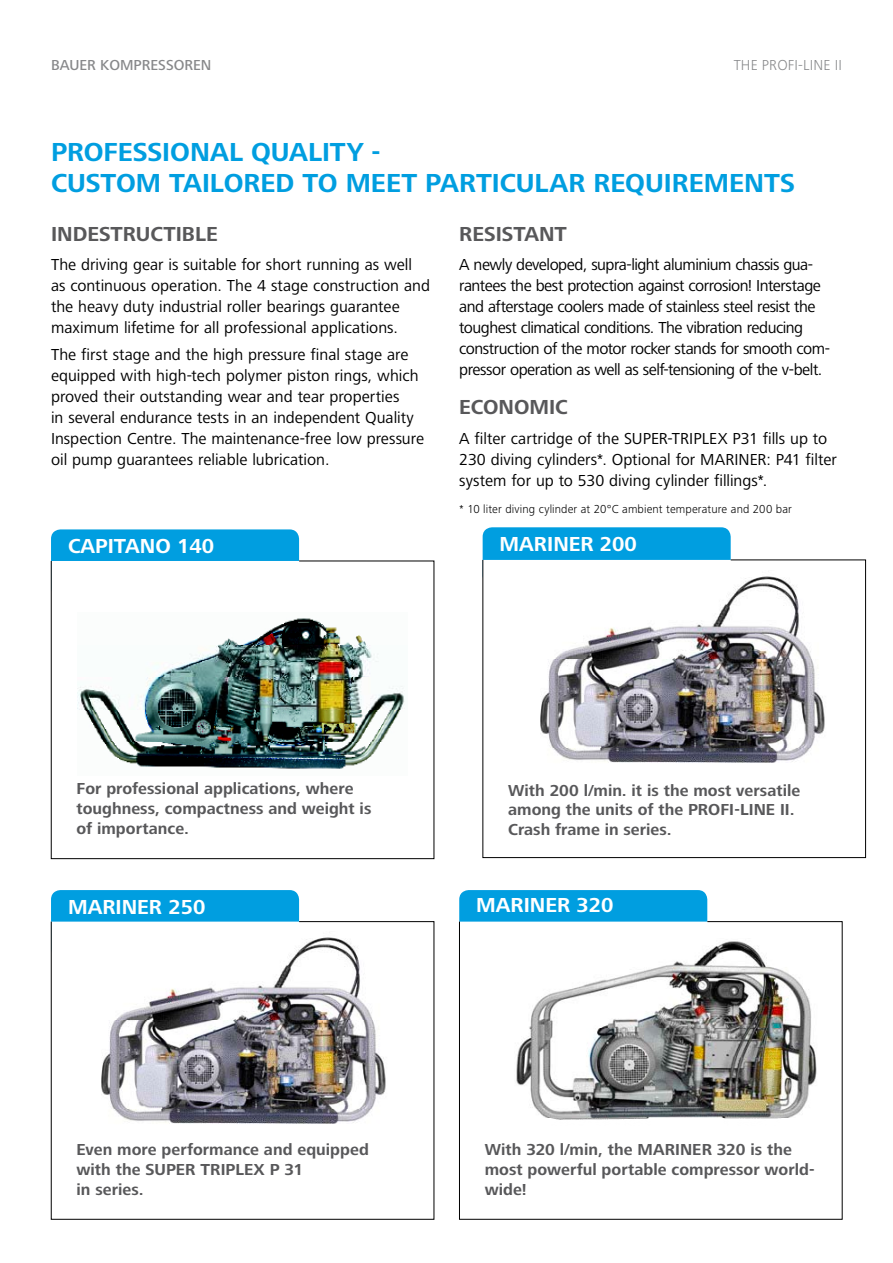
<style>
.page{position:relative;width:893px;height:1263px;background:#fff}
.page>*{position:absolute;margin:0;border:0;box-sizing:border-box;transform-origin:0 0}
.t1{font:700 27px/31px "Frutiger Next LT";color:#009ee0}
.t2{font:700 21px "Frutiger Next LT";color:#fff}
.t3{font:700 21px "Frutiger Next LT";color:#58585a}
.t4{font:16.5px/21px "Frutiger Next LT";letter-spacing:-.005em;color:#000}
.t5{font:16.5px/21px "Frutiger Next LT";letter-spacing:-.03em;color:#000}
.t6{font:700 16.5px/19.8px "Frutiger Next LT";color:#58585a}
.t7{font:500 15px "Frutiger Next LT";color:#87888a}
.t8{font:300 15px "Frutiger Next LT";letter-spacing:.01em;color:#87888a}
.t9{font:300 12px "Frutiger Next LT";letter-spacing:.01em;color:#000}
</style>
<div class="page">
<div style="left:51px;top:890px;width:248px;height:68px;background:#009ee0;border-radius:9px"></div>
<svg style="left:51px;top:921px;width:383px;height:299px"></svg>
<img style="left:95px;top:932px;width:302px;height:203px">
<div style="left:459px;top:890px;width:248px;height:68px;background:#009ee0;border-radius:9px"></div>
<svg style="left:459px;top:921px;width:384px;height:299px"></svg>
<img style="left:514px;top:938px;width:307px;height:188px">
<div style="left:483px;top:527px;width:248px;height:58px;background:#009ee0;border-radius:9px"></div>
<svg style="left:482px;top:559px;width:384px;height:299px"></svg>
<img style="left:534px;top:570px;width:302px;height:203px">
<div style="left:51px;top:529px;width:248px;height:68px;background:#009ee0;border-radius:9px"></div>
<svg style="left:51px;top:560px;width:383px;height:299px"></svg>
<img style="left:77px;top:613px;width:331px;height:163px">
<p class="t7" style="left:51px;top:57px;width:162px">BAUER KOMPRESSOREN</p>
<p class="t8" style="left:734px;top:57px;width:110px">THE PROFI-LINE II</p>
<h1 class="t1" style="left:51px;top:137px;width:746px">PROFESSIONAL QUALITY -<br>CUSTOM TAILORED TO MEET PARTICULAR REQUIREMENTS</h1>
<p class="t3" style="left:51px;top:222px;width:168px">INDESTRUCTIBLE</p>
<p class="t4" style="left:51px;top:254px;width:380px">The driving gear is suitable for short running as well as continuous operation. The 4 stage construction and the heavy duty industrial roller bearings guarantee maximum lifetime for all professional applications.</p>
<p class="t4" style="left:51px;top:344px;width:375px">The first stage and the high pressure final stage are equipped with high-tech polymer piston rings, which proved their outstanding wear and tear properties<br>in several endurance tests in an independent Quality Inspection Centre. The maintenance-free low pressure oil pump guarantees reliable lubrication.</p>
<p class="t3" style="left:459px;top:222px;width:109px">RESISTANT</p>
<p class="t5" style="left:459px;top:254px;width:372px">A newly developed, supra-light aluminium chassis gua&shy;rantees the best protection against corrosion! Interstage and afterstage coolers made of stainless steel resist the toughest climatical conditions. The vibration reducing construction of the motor rocker stands for smooth com&shy;pressor operation as well as self-tensioning of the v-belt.</p>
<p class="t3" style="left:459px;top:396px;width:110px">ECONOMIC</p>
<p class="t4" style="left:459px;top:428px;width:379px">A filter cartridge of the SUPER-TRIPLEX P31 fills up to<br>230 diving cylinders*. Optional for MARINER: P41 filter system for up to 530 diving cylinder fillings*.</p>
<p class="t9" style="left:459px;top:503px;width:334px">* 10 liter diving cylinder at 20°C ambient temperature and 200 bar</p>
<p class="t2" style="left:68px;top:535px;width:148px">CAPITANO 140</p>
<p class="t2" style="left:500px;top:533px;width:139px">MARINER 200</p>
<p class="t6" style="left:77px;top:779px;width:296px">For professional applications, where toughness, compactness and weight is of importance.</p>
<p class="t6" style="left:508px;top:780px;width:294px">With 200 l/min. it is the most versatile among the units of the PROFI-LINE II.<br>Crash frame in series.</p>
<p class="t2" style="left:68px;top:895px;width:139px">MARINER 250</p>
<p class="t2" style="left:476px;top:893px;width:139px">MARINER 320</p>
<p class="t6" style="left:77px;top:1140px;width:294px">Even more performance and equipped with the SUPER TRIPLEX P 31<br>in series.</p>
<p class="t6" style="left:485px;top:1140px;width:331px">With 320 l/min, the MARINER 320 is the most powerful portable compressor world&shy;wide!</p>
</div>
